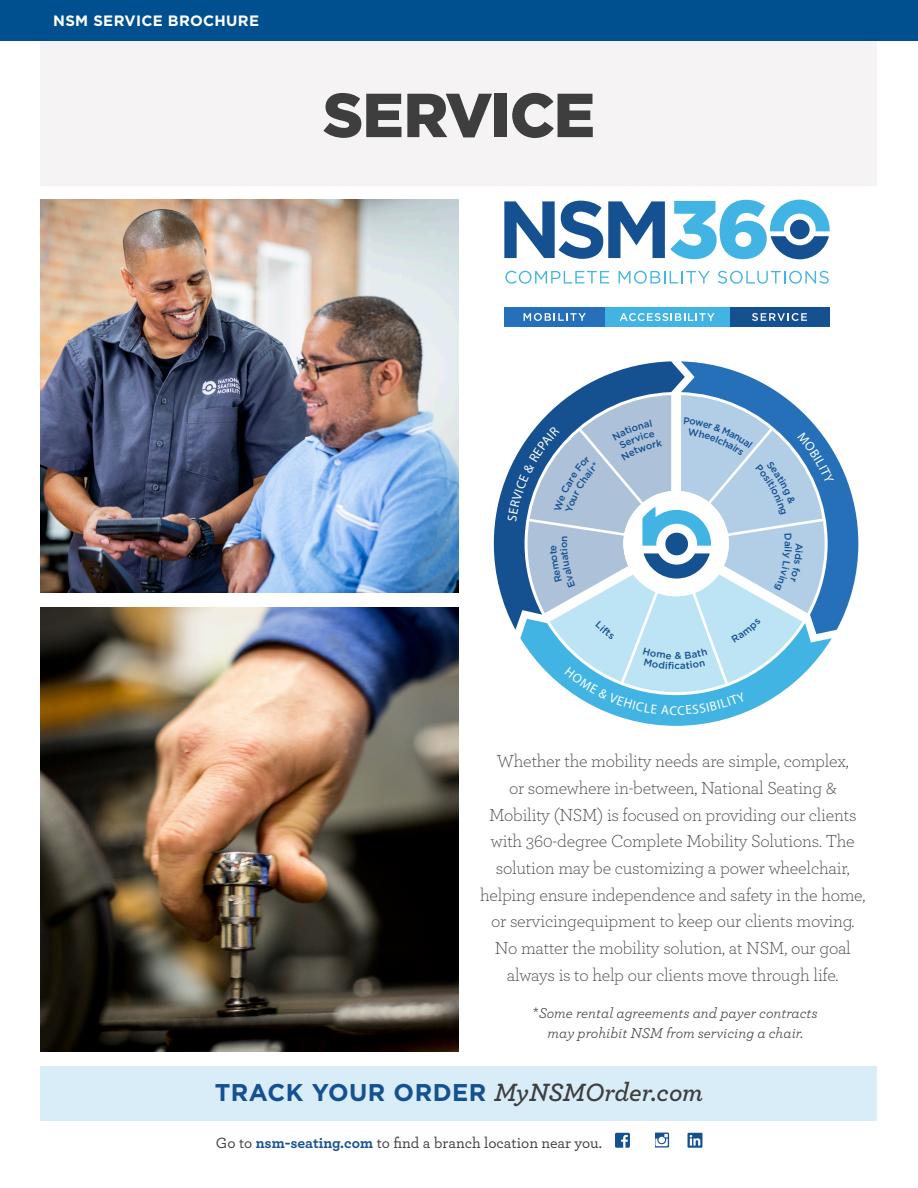
<style>
.page{position:relative;width:918px;height:1188px;background:#fff}
.page>*{position:absolute;margin:0;border:0;box-sizing:border-box;transform-origin:0 0}
.t1{font:900 62.1px "Gotham";letter-spacing:-.02em;color:#3e3e3f}
.t2{font:700 24.15px "Gotham";letter-spacing:.02em;color:#155091}
.t3{font:300 18.3px/26.7px "Archer";letter-spacing:-.01em;color:#3e3e3f;text-align:center}
.t4{font:500 15.6px "Archer";color:#3e3e3f}
.t5{font:italic 15px/19.5px "Archer";color:#3e3e3f;text-align:center}
.p2{font:700 15px "Gotham";letter-spacing:.02em;color:#fff}
.t6{font:500 9.75px "Gotham";color:#155091}
.s1{font-style:normal}
.s2{font-family:"Archer";font-weight:600;font-style:italic;font-size:26.25px;color:#3e3e3f}
.s3{font-weight:700;color:#155091}
</style>
<div class="page">
<svg style="left:615px;top:1133px;width:87px;height:15px"></svg>
<div style="left:40px;top:40px;width:838px;height:146px;background:#f6f3f4"></div>
<svg style="left:685px;top:361px;width:173px;height:270px"></svg>
<svg style="left:494px;top:361px;width:191px;height:251px"></svg>
<svg style="left:505px;top:271px;width:104px;height:13px"></svg>
<svg style="left:619px;top:271px;width:91px;height:13px"></svg>
<svg style="left:718px;top:271px;width:111px;height:13px"></svg>
<svg style="left:504px;top:200px;width:326px;height:59px"></svg>
<div style="left:729px;top:307px;width:101px;height:20px;background:#155091"></div>
<div style="left:504px;top:307px;width:101px;height:20px;background:#2570b8"></div>
<div style="left:605px;top:307px;width:124px;height:20px;background:#42b4e4"></div>
<svg style="left:752px;top:313px;width:55px;height:8px"></svg>
<svg style="left:524px;top:313px;width:62px;height:8px"></svg>
<svg style="left:620px;top:313px;width:95px;height:8px"></svg>
<div style="left:40px;top:1066px;width:838px;height:55px;background:#d9edf8"></div>
<img style="left:40px;top:608px;width:419px;height:444px">
<img style="left:40px;top:200px;width:419px;height:392px">
<div style="left:0;top:0;width:918px;height:41px;background:#005090"></div>
<div style="left:637px;top:1130px;width:17px;height:27px;background:#fff"></div>
<svg style="left:507px;top:395px;width:327px;height:331px"></svg>
<p class="p2" style="left:53px;top:12px;width:207px">NSM SERVICE BROCHURE</p>
<p class="t1" style="left:323px;top:79px;width:274px">SERVICE</p>
<p class="t6" style="left:794px;top:541px;width:7px;rotate:90deg">a</p>
<p class="t3" style="left:480px;top:747px;width:387px">Whether the mobility needs are simple, complex,<br>or somewhere in-between, National Seating &amp; Mobility (NSM) is focused on providing our clients with 360-degree Complete Mobility Solutions. The solution may be customizing a power wheelchair, helping ensure independence and safety in the home, or servicingequipment to keep our clients moving.<br>No matter the mobility solution, at NSM, our goal always is to help our clients move through life.</p>
<p class="t5" style="left:533px;top:1002px;width:286px"><span class="s1">*</span>Some rental agreements and payer contracts may prohibit NSM from servicing a chair.</p>
<p class="t2" style="left:215px;top:1078px;width:490px">TRACK YOUR ORDER <span class="s2">MyNSMOrder.com</span></p>
<p class="t4" style="left:216px;top:1132px;width:388px">Go to <span class="s3">nsm-seating.com</span> to find a branch location near you.</p>
</div>
